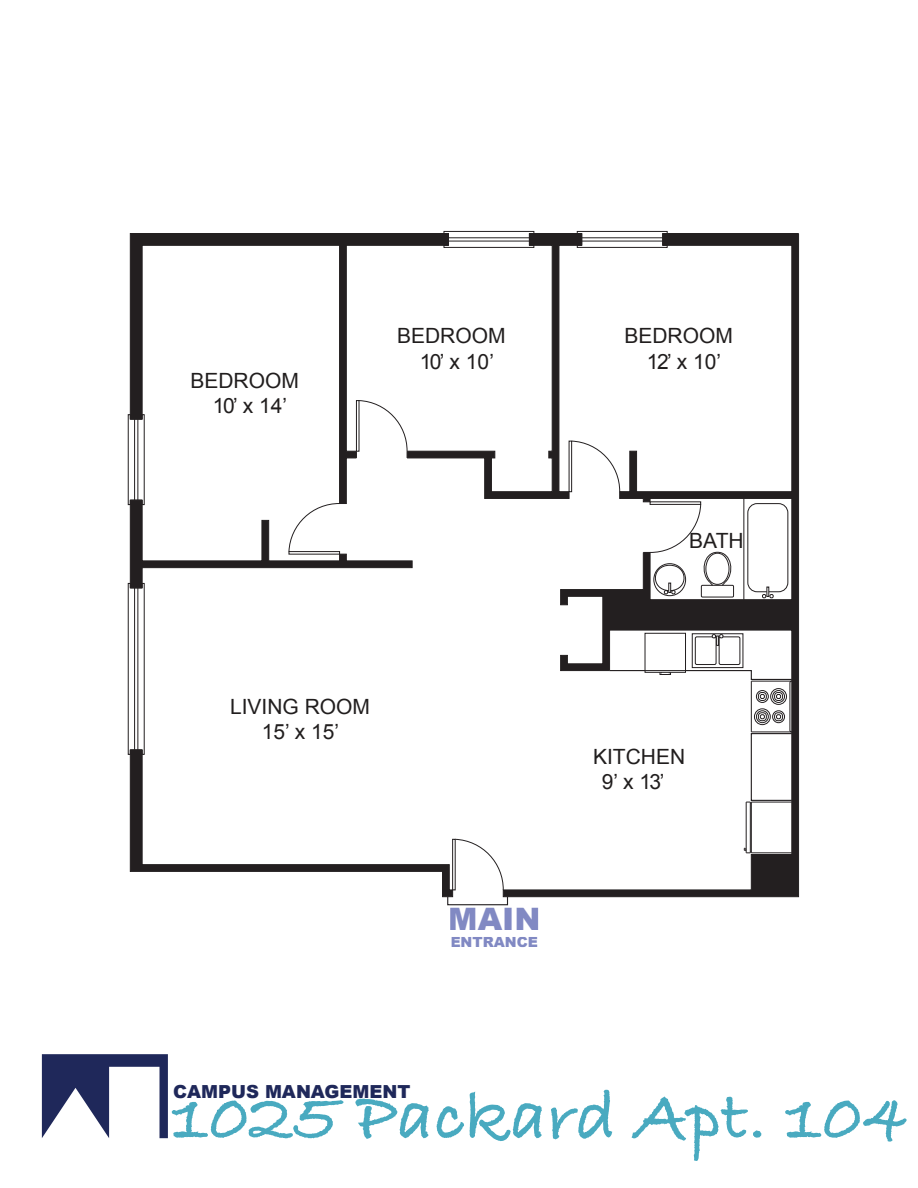
<style>
.page{position:relative;width:918px;height:1188px;background:#fff}
.page>*{position:absolute;margin:0;border:0;box-sizing:border-box;transform-origin:0 0}
.t1{font:72px "Bradley Hand ITCTT Bold";color:#49aac0}
.t2{font:900 31.5px "Arial";color:#8189c3}
.t3{font:21px/25.2px "Arial";color:#211e1e;text-align:center}
.t4{font:900 18px "Arial";color:#1f285a}
.t5{font:900 14.25px "Arial";color:#8189c3}
</style>
<div class="page">
<svg style="left:454px;top:839px;width:49px;height:52px"></svg>
<svg style="left:503px;top:234px;width:296px;height:663px"></svg>
<svg style="left:619px;top:245px;width:174px;height:259px"></svg>
<svg style="left:553px;top:245px;width:29px;height:254px"></svg>
<svg style="left:130px;top:755px;width:323px;height:142px"></svg>
<hr style="left:529px;top:233px;width:53px;height:1px;background:#231f20">
<hr style="left:663px;top:233px;width:136px;height:1px;background:#231f20">
<svg style="left:577px;top:231px;width:91px;height:17px"></svg>
<svg style="left:127px;top:231px;width:426px;height:524px"></svg>
<svg style="left:560px;top:504px;width:233px;height:229px"></svg>
<div style="left:751px;top:733px;width:41px;height:68px;border:1px solid #231f20"></div>
<div style="left:447px;top:896px;width:61px;height:9px;border:1px solid #231f20"></div>
<svg style="left:42px;top:1054px;width:126px;height:84px"></svg>
<p class="t3" style="left:190px;top:368px;width:110px">BEDROOM<br>10’ x 14’</p>
<p class="t3" style="left:397px;top:323px;width:110px">BEDROOM<br>10’ x 10’</p>
<p class="t3" style="left:624px;top:323px;width:110px">BEDROOM<br>12’ x 10’</p>
<p class="t3" style="left:689px;top:528px;width:56px">BATH</p>
<p class="t3" style="left:230px;top:694px;width:142px">LIVING ROOM<br>15’ x 15’</p>
<h2 class="t2" style="left:448px;top:901px;width:94px">MAIN</h2>
<p class="t5" style="left:450px;top:934px;width:89px">ENTRANCE</p>
<p class="t3" style="left:593px;top:744px;width:94px">KITCHEN<br>9’ x 13’</p>
<p class="t4" style="left:173px;top:1082px;width:239px">CAMPUS MANAGEMENT</p>
<h1 class="t1" style="left:172px;top:1062px;width:737px">1025 Packard Apt. 104</h1>
</div>
